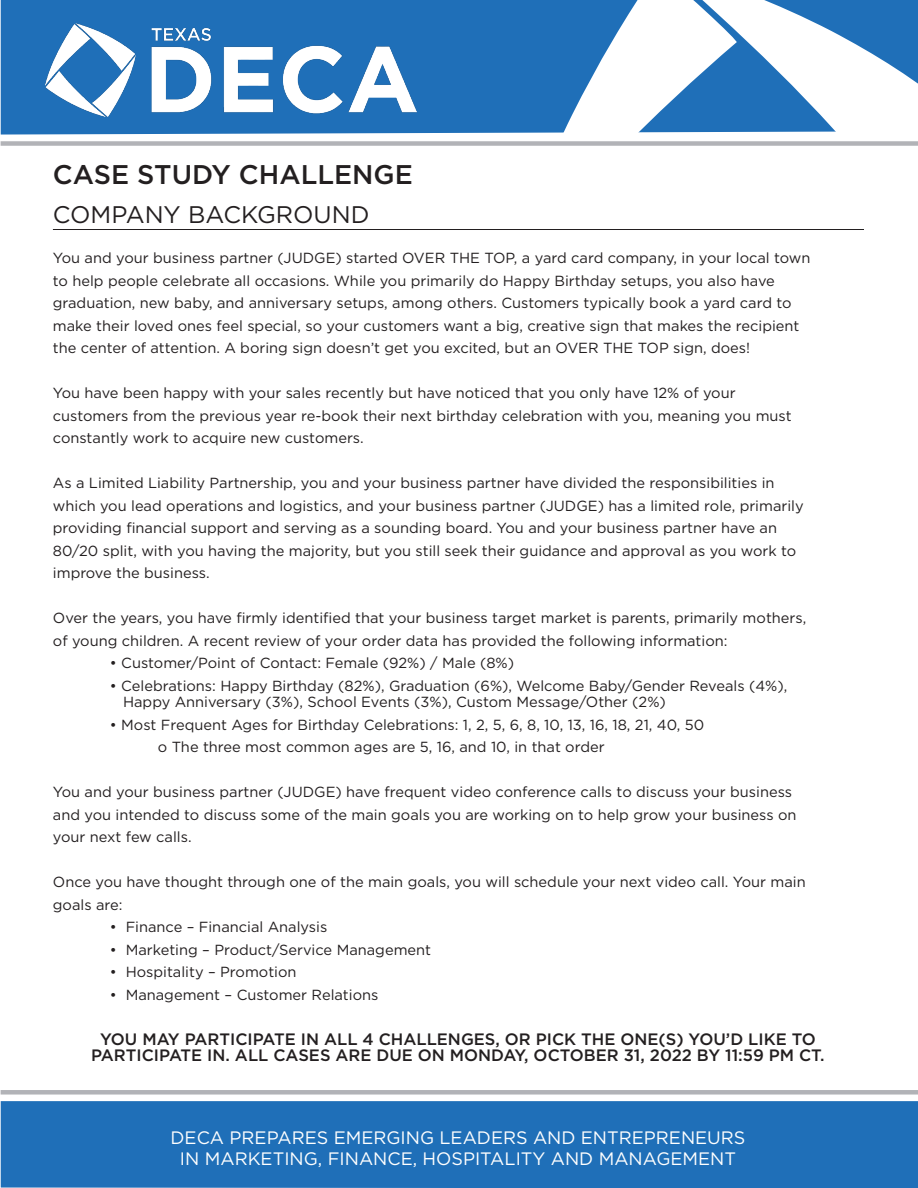
<style>
.page{position:relative;width:918px;height:1188px;background:#fff}
.page>*{position:absolute;margin:0;border:0;box-sizing:border-box;transform-origin:0 0}
.t1{font:500 27px "Gotham";color:#231f20}
.t2{font:24px "Gotham";color:#231f20}
.t3{font:18px/21.6px "Gotham";color:#fff;text-align:center}
.t4{font:500 16.5px/16.5px "Gotham";color:#231f20;text-align:center}
.t5{font:14.7px "Gotham";color:#231f20}
</style>
<div class="page">
<div style="left:1px;top:0;width:512px;height:135px;background:#1f6fb8"></div>
<div style="left:1px;top:1101px;width:917px;height:87px;background:#1f6fb8"></div>
<img style="left:46px;top:23px;width:371px;height:93px">
<svg style="left:513px;top:0;width:405px;height:133px"></svg>
<div style="left:1px;top:1090px;width:917px;height:5px;background:#b2b3b7"></div>
<div style="left:1px;top:141px;width:917px;height:5px;background:#b2b3b7"></div>
<hr style="left:53px;top:229px;width:811px;height:1px;background:#231f20">
<p class="t1" style="left:53px;top:156px;width:361px">CASE STUDY CHALLENGE</p>
<p class="t2" style="left:53px;top:199px;width:318px">COMPANY BACKGROUND</p>
<p class="t5" style="left:53px;top:248px;width:759px">You and your business partner (JUDGE) started OVER THE TOP, a yard card company, in your local town</p>
<p class="t5" style="left:53px;top:271px;width:724px">to help people celebrate all occasions. While you primarily do Happy Birthday setups, you also have</p>
<p class="t5" style="left:53px;top:293px;width:740px">graduation, new baby, and anniversary setups, among others. Customers typically book a yard card to</p>
<p class="t5" style="left:53px;top:316px;width:748px">make their loved ones feel special, so your customers want a big, creative sign that makes the recipient</p>
<p class="t5" style="left:53px;top:338px;width:699px">the center of attention. A boring sign doesn’t get you excited, but an OVER THE TOP sign, does!</p>
<p class="t5" style="left:53px;top:383px;width:684px">You have been happy with your sales recently but have noticed that you only have 12% of your</p>
<p class="t5" style="left:53px;top:406px;width:740px">customers from the previous year re-book their next birthday celebration with you, meaning you must</p>
<p class="t5" style="left:53px;top:428px;width:312px">constantly work to acquire new customers.</p>
<p class="t5" style="left:53px;top:473px;width:723px">As a Limited Liability Partnership, you and your business partner have divided the responsibilities in</p>
<p class="t5" style="left:53px;top:496px;width:752px">which you lead operations and logistics, and your business partner (JUDGE) has a limited role, primarily</p>
<p class="t5" style="left:53px;top:518px;width:726px">providing financial support and serving as a sounding board. You and your business partner have an</p>
<p class="t5" style="left:53px;top:541px;width:745px">80/20 split, with you having the majority, but you still seek their guidance and approval as you work to</p>
<p class="t5" style="left:53px;top:563px;width:158px">improve the business.</p>
<p class="t5" style="left:53px;top:608px;width:755px">Over the years, you have firmly identified that your business target market is parents, primarily mothers,</p>
<p class="t5" style="left:53px;top:631px;width:676px">of young children. A recent review of your order data has provided the following information:</p>
<p class="t5" style="left:110px;top:653px;width:406px">• Customer/Point of Contact: Female (92%) / Male (8%)</p>
<p class="t5" style="left:110px;top:676px;width:679px">• Celebrations: Happy Birthday (82%), Graduation (6%), Welcome Baby/Gender Reveals (4%),</p>
<p class="t5" style="left:123px;top:692px;width:544px">Happy Anniversary (3%), School Events (3%), Custom Message/Other (2%)</p>
<p class="t5" style="left:110px;top:715px;width:596px">• Most Frequent Ages for Birthday Celebrations: 1, 2, 5, 6, 8, 10, 13, 16, 18, 21, 40, 50</p>
<p class="t5" style="left:158px;top:737px;width:448px">o The three most common ages are 5, 16, and 10, in that order</p>
<p class="t5" style="left:53px;top:782px;width:741px">You and your business partner (JUDGE) have frequent video conference calls to discuss your business</p>
<p class="t5" style="left:53px;top:805px;width:745px">and you intended to discuss some of the main goals you are working on to help grow your business on</p>
<p class="t5" style="left:53px;top:827px;width:140px">your next few calls.</p>
<p class="t5" style="left:53px;top:872px;width:754px">Once you have thought through one of the main goals, you will schedule your next video call. Your main</p>
<p class="t5" style="left:53px;top:895px;width:71px">goals are:</p>
<p class="t5" style="left:110px;top:917px;width:219px">• Finance – Financial Analysis</p>
<p class="t5" style="left:110px;top:940px;width:323px">• Marketing – Product/Service Management</p>
<p class="t5" style="left:110px;top:962px;width:188px">• Hospitality – Promotion</p>
<p class="t5" style="left:110px;top:985px;width:270px">• Management – Customer Relations</p>
<p class="t4" style="left:91px;top:1030px;width:735px">YOU MAY PARTICIPATE IN ALL 4 CHALLENGES, OR PICK THE ONE(S) YOU’D LIKE TO<br>PARTICIPATE IN. ALL CASES ARE DUE ON MONDAY, OCTOBER 31, 2022 BY 11:59 PM CT.</p>
<p class="t3" style="left:171px;top:1126px;width:576px">DECA PREPARES EMERGING LEADERS AND ENTREPRENEURS<br>IN MARKETING, FINANCE, HOSPITALITY AND MANAGEMENT</p>
</div>
